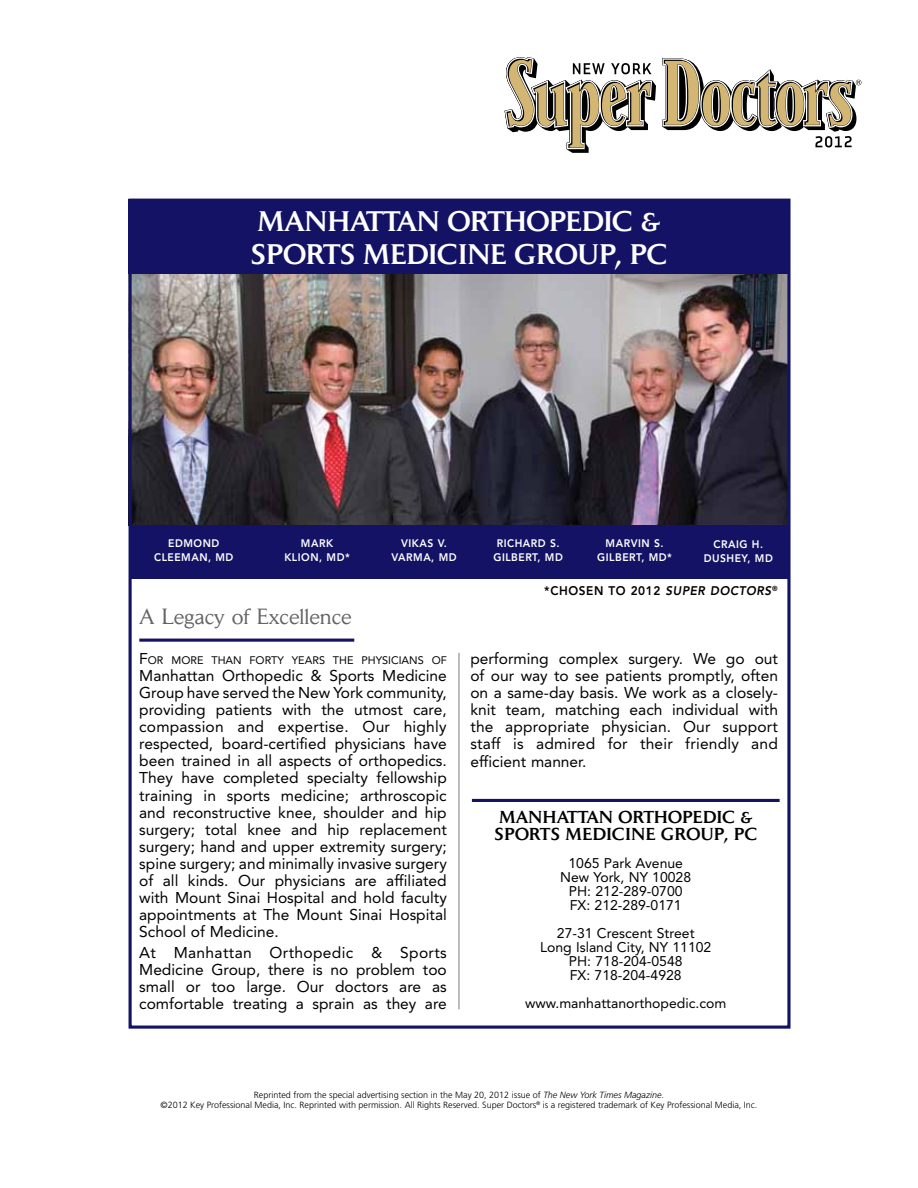
<style>
.page{position:relative;width:918px;height:1188px;background:#fff}
.page>*{position:absolute;margin:0;border:0;box-sizing:border-box;transform-origin:0 0}
.t1{font:500 28.05px/33.6px "Daily News";letter-spacing:-.02em;color:#fff}
.t2{font:21.75px "Daily News";color:#636466}
.t3{font:500 17.1px/17.1px "Daily News";color:#000}
.t4{font:15.6px/17.1px "Avenir";color:#000;text-align:justify}
.t5{font:13.95px/14px "Avenir";color:#000;text-align:center}
.t6{font:800 12.45px "Avenir";letter-spacing:.05em;color:#000;scale:.95 1}
.t7{font:800 10.95px/14px "Avenir";letter-spacing:.05em;color:#fff;text-align:center;scale:.95 1}
.t8{font:10.95px "Avenir";color:#000}
.t9{font:300 9px/10.8px "Frutiger";color:#000;text-align:center}
.s1{font-size:15.6px}
.s2{font-style:italic}
.s3{font-style:inherit}
</style>
<div class="page">
<img style="left:133px;top:274px;width:654px;height:251px">
<div style="left:129px;top:199px;width:661px;height:75px;background:#131264"></div>
<hr style="left:139px;top:639px;width:215px;height:3px;background:#131264">
<hr style="left:472px;top:799px;width:308px;height:3px;background:#131264">
<hr style="left:459px;top:653px;width:1px;height:356px;background:#77787b">
<div style="left:130px;top:525px;width:660px;height:53px;background:#131264"></div>
<div style="left:129px;top:199px;width:662px;height:830px;border:3px solid #131264"></div>
<svg style="left:505px;top:57px;width:356px;height:96px"></svg>
<h1 class="t1" style="left:251px;top:204px;width:418px">MANHATTAN ORTHOPEDIC &amp;<br>SPORTS MEDICINE GROUP, PC</h1>
<p class="t7" style="left:154px;top:537px;width:85px">EDMOND<br>CLEEMAN, MD</p>
<p class="t7" style="left:284px;top:537px;width:70px">MARK<br>KLION, MD*</p>
<p class="t7" style="left:391px;top:537px;width:70px">VIKAS V.<br>VARMA, MD</p>
<p class="t7" style="left:493px;top:537px;width:75px;text-align:left">RICHARD S.<br>GILBERT, MD</p>
<p class="t7" style="left:597px;top:536px;width:80px">MARVIN S.<br>GILBERT, MD*</p>
<p class="t7" style="left:704px;top:537px;width:74px">CRAIG H.<br>DUSHEY, MD</p>
<h2 class="t2" style="left:139px;top:603px;width:214px">A Legacy of Excellence</h2>
<p class="t8" style="left:139px;top:654px;width:309px"><span class="s1">F</span>OR MORE THAN FORTY YEARS THE PHYSICIANS OF</p>
<p class="t4" style="left:139px;top:667px;width:309px">Manhattan Orthopedic &amp; Sports Medicine Group have served the New York community, providing patients with the utmost care, compassion and expertise. Our highly respected, board-certified physicians have been trained in all aspects of orthopedics.<br>They have completed specialty fellowship training in sports medicine; arthroscopic and reconstructive knee, shoulder and hip surgery; total knee and hip replacement surgery; hand and upper extremity surgery; spine surgery; and minimally invasive surgery of all kinds. Our physicians are affiliated with Mount Sinai Hospital and hold faculty appointments at The Mount Sinai Hospital School of Medicine.</p>
<p class="t4" style="left:139px;top:944px;width:309px">At Manhattan Orthopedic &amp; Sports Medicine Group, there is no problem too small or too large. Our doctors are as comfortable treating a sprain as they are</p>
<p class="t6" style="left:544px;top:583px;width:247px">*CHOSEN TO 2012 <span class="s2">SUPER DOCTORS</span><sup>®</sup></p>
<p class="t4" style="left:470px;top:650px;width:309px">performing complex surgery. We go out of our way to see patients promptly, often on a same-day basis. We work as a closely&shy;knit team, matching each individual with the appropriate physician. Our support staff is admired for their friendly and efficient manner.</p>
<p class="t3" style="left:494px;top:809px;width:264px">MANHATTAN ORTHOPEDIC &amp;<br>SPORTS MEDICINE GROUP, PC</p>
<p class="t5" style="left:560px;top:857px;width:132px">1065 Park Avenue<br>New York, NY 10028<br>PH: 212-289-0700<br>FX: 212-289-0171</p>
<p class="t5" style="left:540px;top:927px;width:173px">27-31 Crescent Street<br>Long Island City, NY 11102<br>PH: 718-204-0548<br>FX: 718-204-4928</p>
<p class="t5" style="left:525px;top:997px;width:203px">www.manhattanorthopedic.com</p>
<p class="t9" style="left:161px;top:1089px;width:598px">Reprinted from the special advertising section in the May 20, 2012 issue of <span class="s2">The New York Times Magazine</span><span class="s3">.<br></span>©2012 Key Professional Media, Inc. Reprinted with permission. All Rights Reserved. Super Doctors<sup>®</sup> is a registered trademark of Key Professional Media, Inc.</p>
</div>
